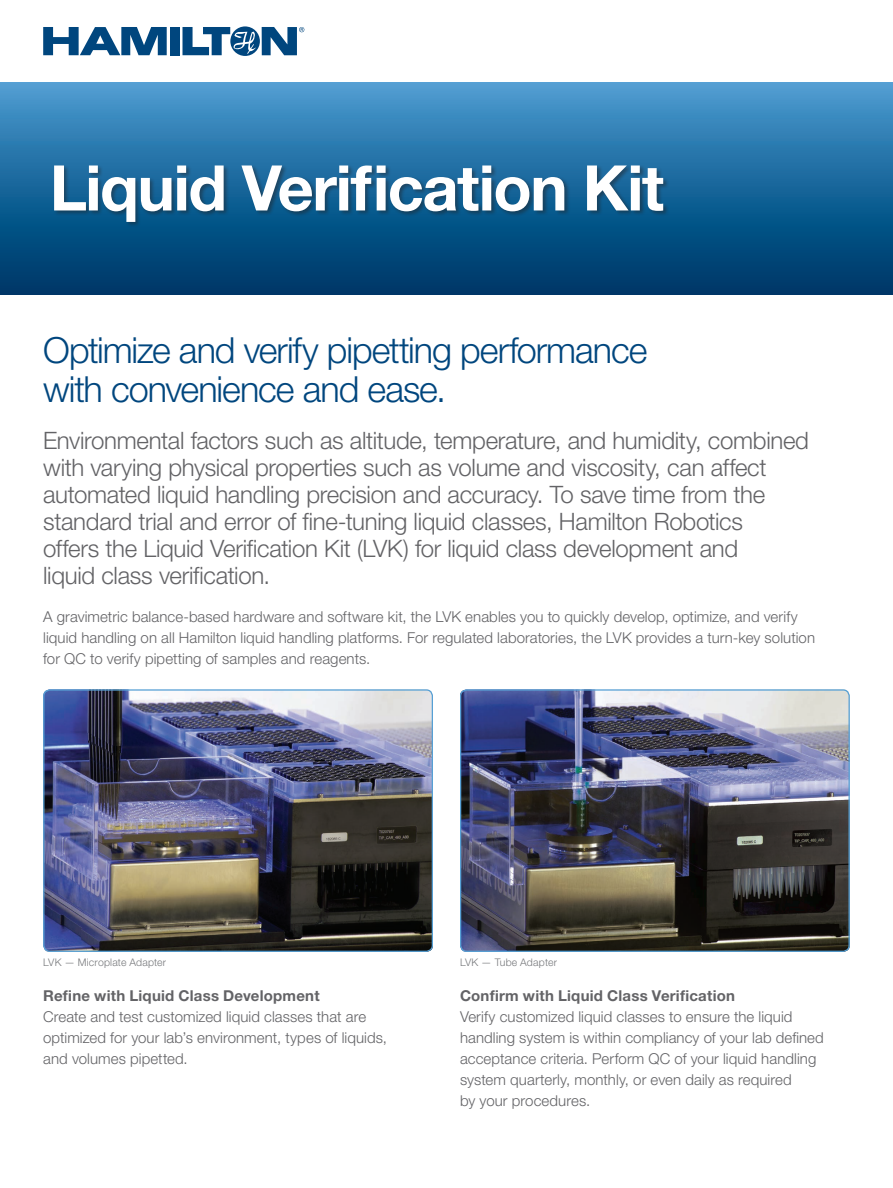
<style>
.page{position:relative;width:893px;height:1188px;background:#fff}
.page>*{position:absolute;margin:0;border:0;box-sizing:border-box;transform-origin:0 0}
.t1{font:700 63px "Helvetica Neue LT Pro";letter-spacing:-.02em;color:#fff}
.Headline_-_Secondary{font:300 36px/39px "Helvetica Neue LT Pro";letter-spacing:-.03em;color:#00467e}
.Intro_Copy{font:300 24px/27px "Helvetica Neue LT Pro";letter-spacing:-.015em;color:#636366}
.Body{font:300 15px/21px "Helvetica Neue LT Pro";letter-spacing:.005em;color:#636366}
.t2{font:300 10.5px "Helvetica Neue LT Pro";letter-spacing:.02em;color:#787a7d}
.s1{font-weight:700}
</style>
<div class="page">
<img style="left:43px;top:691px;width:390px;height:261px">
<div style="left:43px;top:689px;width:390px;height:263px;border:1px solid #56a0d5;border-radius:6px"></div>
<img style="left:460px;top:691px;width:390px;height:261px">
<div style="left:460px;top:689px;width:390px;height:263px;border:1px solid #56a0d5;border-radius:6px"></div>
<div style="left:170px;top:27px;width:10px;height:28px;background:#00467e"></div>
<svg style="left:43px;top:27px;width:124px;height:28px"></svg>
<svg style="left:182px;top:26px;width:122px;height:30px"></svg>
<svg style="left:0;top:82px;width:893px;height:212px;background:#1e689c"></svg>
<div style="left:53px;top:164px;width:616px;height:63px;background:#231f20;opacity:.46"></div>
<h1 class="t1" style="left:50px;top:148px;width:616px">Liquid Verification Kit</h1>
<p class="Headline_-_Secondary" style="left:43px;top:330px;width:606px">Optimize and verify pipetting performance with convenience and ease.</p>
<p class="Intro_Copy" style="left:43px;top:427px;width:767px">Environmental factors such as altitude, temperature, and humidity, combined with varying physical properties such as volume and viscosity, can affect automated liquid handling precision and accuracy. To save time from the standard trial and error of fine-tuning liquid classes, Hamilton Robotics<br>offers the Liquid Verification Kit (LVK) for liquid class development and<br>liquid class verification.</p>
<p class="Body" style="left:43px;top:606px;width:773px">A gravimetric balance-based hardware and software kit, the LVK enables you to quickly develop, optimize, and verify liquid handling on all Hamilton liquid handling platforms. For regulated laboratories, the LVK provides a turn-key solution for QC to verify pipetting of samples and reagents.</p>
<p class="t2" style="left:43px;top:956px;width:125px">LVK — Microplate Adapter</p>
<p class="t2" style="left:460px;top:956px;width:99px">LVK — Tube Adapter</p>
<p class="Body" style="left:43px;top:985px;width:345px"><span class="s1">Refine with Liquid Class Development<br></span>Create and test customized liquid classes that are optimized for your lab’s environment, types of liquids, and volumes pipetted.</p>
<p class="Body" style="left:460px;top:985px;width:365px"><span class="s1">Confirm with Liquid Class Verification<br></span>Verify customized liquid classes to ensure the liquid handling system is within compliancy of your lab defined acceptance criteria. Perform QC of your liquid handling system quarterly, monthly, or even daily as required<br>by your procedures.</p>
</div>
